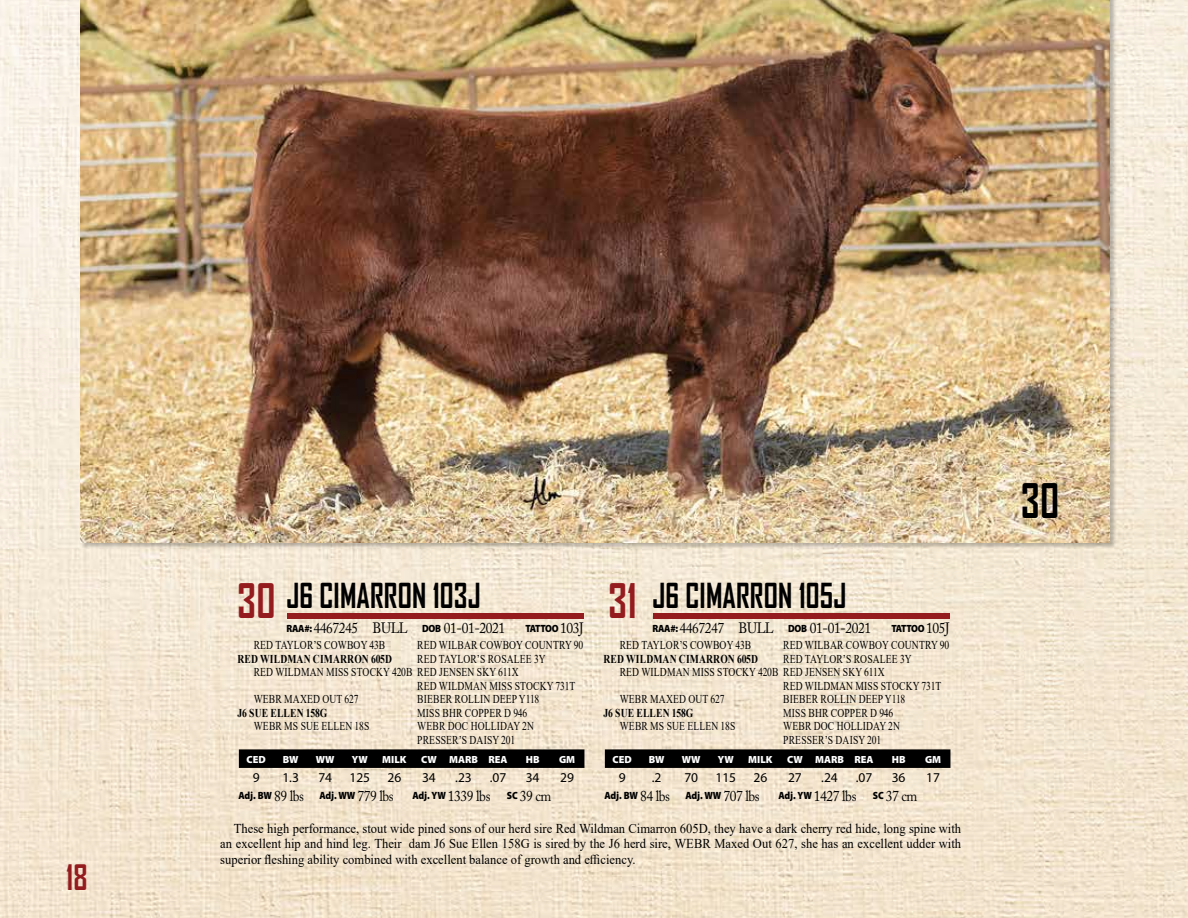
<style>
.page{position:relative;width:1188px;height:918px;background:#fff}
.page>*{position:absolute;margin:0;border:0;box-sizing:border-box;transform-origin:0 0}
.t1{font:700 45.6px "Agency FB";color:#941b1e;scale:.9 1}
.t2{font:700 45.6px "Agency FB";color:#000;scale:.9 1}
.t3{font:700 33.6px "Agency FB";color:#941b1e;scale:.9 1}
.t4{font:700 33px "Agency FB";letter-spacing:.005em;color:#000;scale:.9 1}
.t5{font:15px "Adobe Caslon Pro";letter-spacing:-.03em;color:#000;scale:.9 1}
.t6{font:13.5px/15.6px "Times New Roman";color:#000;text-align:justify;scale:.93 1}
.t7{font:13.5px "Myriad Pro";color:#000}
.t8{font:12px/13.5px "Times New Roman";letter-spacing:.015em;color:#000;scale:.8 1}
.t9{font:700 12px "Times New Roman";letter-spacing:.015em;color:#000;scale:.8 1}
.t10{font:900 10.5px "Myriad Pro";letter-spacing:-.06em;color:#000;scale:.9 1}
.t11{font:900 10.35px "Myriad Pro";color:#fff}
.s1{font-family:"Myriad Pro";font-weight:900;font-size:10.5px}
.s2{font-family:"Adobe Caslon Pro";font-weight:400;font-size:15px}
</style>
<div class="page">
<img style="left:0;top:0;width:1188px;height:918px">
<img style="left:81px;top:0;width:1029px;height:543px">
<svg style="left:239px;top:749px;width:345px;height:19px"></svg>
<div style="left:287px;top:613px;width:297px;height:5px;background:#941b1e"></div>
<svg style="left:605px;top:749px;width:345px;height:19px"></svg>
<div style="left:653px;top:613px;width:297px;height:5px;background:#941b1e"></div>
<hr style="left:1187px;top:0;width:1px;height:552px;background:#000;opacity:.25">
<h2 class="t3" style="left:66px;top:856px;width:25px">18</h2>
<h1 class="t1" style="left:237px;top:573px;width:44px">30</h1>
<h3 class="t4" style="left:653px;top:576px;width:217px">J6 CIMARRON 105J</h3>
<p class="t5" style="left:653px;top:619px;width:245px"><span class="s1">RAA#:</span> 4467247 BULL <span class="s1">DOB</span> 01-01-2021</p>
<p class="t10" style="left:891px;top:621px;width:66px">TATTOO <span class="s2">105J</span></p>
<h3 class="t4" style="left:287px;top:576px;width:217px">J6 CIMARRON 103J</h3>
<p class="t5" style="left:287px;top:619px;width:245px"><span class="s1">RAA#:</span> 4467245 BULL <span class="s1">DOB</span> 01-01-2021</p>
<p class="t10" style="left:525px;top:621px;width:66px">TATTOO <span class="s2">103J</span></p>
<h1 class="t1" style="left:608px;top:573px;width:33px">31</h1>
<p class="t8" style="left:254px;top:638px;width:166px">RED TAYLOR’S COWBOY 43B</p>
<p class="t8" style="left:417px;top:638px;width:209px">RED WILBAR COWBOY COUNTRY 90</p>
<p class="t9" style="left:237px;top:650px;width:195px">RED WILDMAN CIMARRON 605D</p>
<p class="t8" style="left:417px;top:651px;width:162px">RED TAYLOR’S ROSALEE 3Y</p>
<p class="t8" style="left:254px;top:665px;width:333px">RED WILDMAN MISS STOCKY 420B RED JENSEN SKY 611X</p>
<p class="t8" style="left:417px;top:678px;width:199px">RED WILDMAN MISS STOCKY 731T</p>
<p class="t8" style="left:254px;top:692px;width:132px">WEBR MAXED OUT 627</p>
<p class="t8" style="left:417px;top:692px;width:154px">BIEBER ROLLIN DEEP Y118</p>
<p class="t9" style="left:237px;top:704px;width:114px">J6 SUE ELLEN 158G</p>
<p class="t8" style="left:417px;top:705px;width:139px">MISS BHR COPPER D 946</p>
<p class="t8" style="left:254px;top:719px;width:146px">WEBR MS SUE ELLEN 18S</p>
<p class="t8" style="left:417px;top:719px;width:147px">WEBR DOC HOLLIDAY 2N<br>PRESSER’S DAISY 201</p>
<p class="t11" style="left:247px;top:752px;width:21px">CED</p>
<p class="t11" style="left:283px;top:752px;width:17px">BW</p>
<p class="t11" style="left:316px;top:752px;width:20px">WW</p>
<p class="t11" style="left:352px;top:752px;width:18px">YW</p>
<p class="t11" style="left:382px;top:752px;width:26px">MILK</p>
<p class="t11" style="left:421px;top:752px;width:88px">CW MARB REA</p>
<p class="t11" style="left:526px;top:752px;width:15px">HB</p>
<p class="t11" style="left:559px;top:752px;width:18px">GM</p>
<p class="t7" style="left:253px;top:769px;width:8px">9</p>
<p class="t7" style="left:282px;top:769px;width:18px">1.3</p>
<p class="t7" style="left:318px;top:769px;width:15px">74</p>
<p class="t7" style="left:349px;top:769px;width:22px">125</p>
<p class="t7" style="left:387px;top:769px;width:15px">26</p>
<p class="t7" style="left:422px;top:769px;width:15px">34</p>
<p class="t7" style="left:455px;top:769px;width:18px">.23</p>
<p class="t7" style="left:490px;top:769px;width:18px">.07</p>
<p class="t7" style="left:526px;top:769px;width:15px">34</p>
<p class="t7" style="left:560px;top:769px;width:15px">29</p>
<p class="t8" style="left:620px;top:638px;width:166px">RED TAYLOR’S COWBOY 43B</p>
<p class="t8" style="left:783px;top:638px;width:209px">RED WILBAR COWBOY COUNTRY 90</p>
<p class="t9" style="left:603px;top:650px;width:195px">RED WILDMAN CIMARRON 605D</p>
<p class="t8" style="left:783px;top:651px;width:162px">RED TAYLOR’S ROSALEE 3Y</p>
<p class="t8" style="left:620px;top:665px;width:333px">RED WILDMAN MISS STOCKY 420B RED JENSEN SKY 611X</p>
<p class="t8" style="left:783px;top:678px;width:199px">RED WILDMAN MISS STOCKY 731T</p>
<p class="t8" style="left:620px;top:692px;width:132px">WEBR MAXED OUT 627</p>
<p class="t8" style="left:783px;top:692px;width:154px">BIEBER ROLLIN DEEP Y118</p>
<p class="t9" style="left:603px;top:704px;width:114px">J6 SUE ELLEN 158G</p>
<p class="t8" style="left:783px;top:705px;width:139px">MISS BHR COPPER D 946</p>
<p class="t8" style="left:620px;top:719px;width:146px">WEBR MS SUE ELLEN 18S</p>
<p class="t8" style="left:783px;top:719px;width:147px">WEBR DOC HOLLIDAY 2N<br>PRESSER’S DAISY 201</p>
<p class="t11" style="left:613px;top:752px;width:21px">CED</p>
<p class="t11" style="left:649px;top:752px;width:17px">BW</p>
<p class="t11" style="left:682px;top:752px;width:20px">WW</p>
<p class="t11" style="left:718px;top:752px;width:18px">YW</p>
<p class="t11" style="left:748px;top:752px;width:26px">MILK</p>
<p class="t11" style="left:787px;top:752px;width:88px">CW MARB REA</p>
<p class="t11" style="left:892px;top:752px;width:15px">HB</p>
<p class="t11" style="left:925px;top:752px;width:18px">GM</p>
<p class="t7" style="left:619px;top:769px;width:8px">9</p>
<p class="t7" style="left:652px;top:769px;width:11px">.2</p>
<p class="t7" style="left:684px;top:769px;width:15px">70</p>
<p class="t7" style="left:715px;top:769px;width:22px">115</p>
<p class="t7" style="left:753px;top:769px;width:15px">26</p>
<p class="t7" style="left:788px;top:769px;width:15px">27</p>
<p class="t7" style="left:821px;top:769px;width:18px">.24</p>
<p class="t7" style="left:856px;top:769px;width:18px">.07</p>
<p class="t7" style="left:892px;top:769px;width:15px">36</p>
<p class="t7" style="left:926px;top:769px;width:15px">17</p>
<p class="t5" style="left:604px;top:787px;width:349px"><span class="s1">Adj. BW</span> 84 lbs <span class="s1">Adj. WW</span> 707 lbs <span class="s1">Adj. YW</span> 1427 lbs <span class="s1">SC</span> 37 cm</p>
<p class="t5" style="left:238px;top:787px;width:349px"><span class="s1">Adj. BW</span> 89 lbs <span class="s1">Adj. WW</span> 779 lbs <span class="s1">Adj. YW</span> 1339 lbs <span class="s1">SC</span> 39 cm</p>
<p class="t6" style="left:220px;top:820px;width:798px;text-indent:13px">These high performance, stout wide pined sons of our herd sire Red Wildman Cimarron 605D, they have a dark cherry red hide, long spine with an excellent hip and hind leg. Their dam J6 Sue Ellen 158G is sired by the J6 herd sire, WEBR Maxed Out 627, she has an excellent udder with superior fleshing ability combined with excellent balance of growth and efficiency.</p>
<h1 class="t2" style="left:1021px;top:473px;width:44px">30</h1>
</div>
